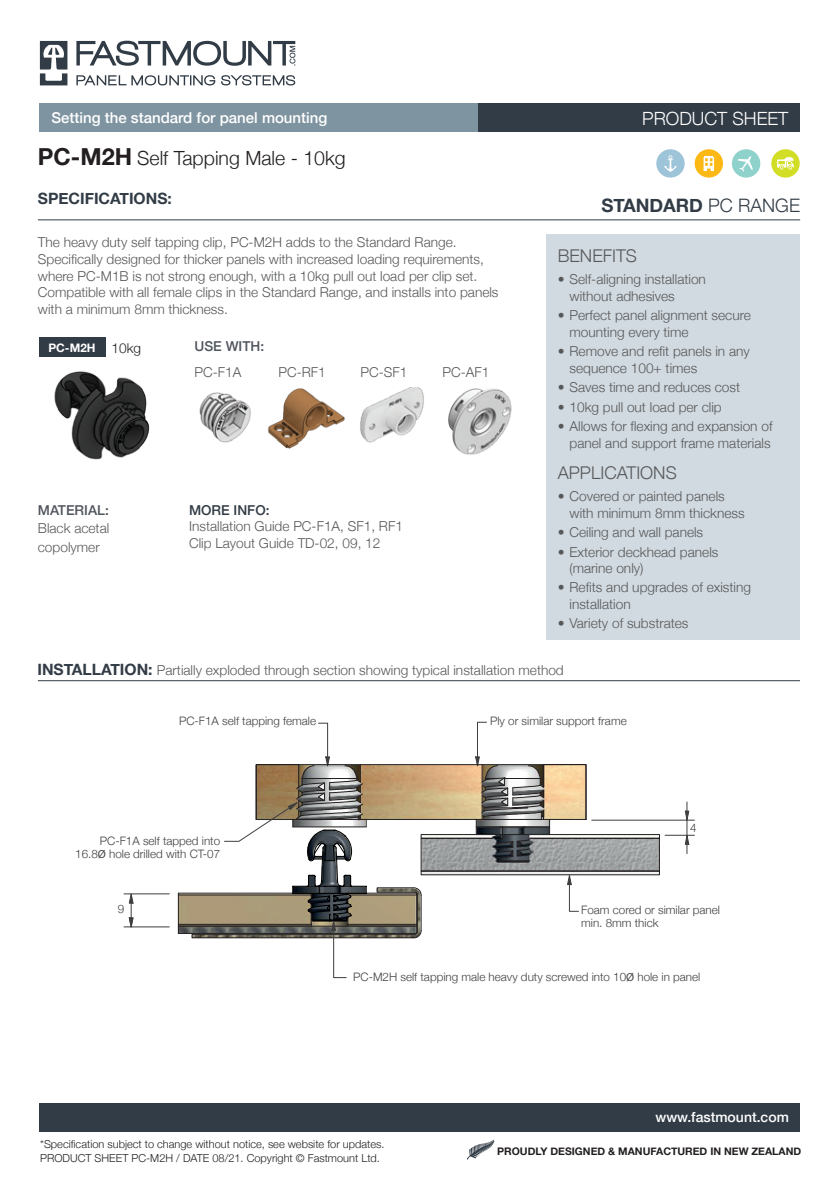
<style>
.page{position:relative;width:840px;height:1191px;background:#fff}
.page>*{position:absolute;margin:0;border:0;box-sizing:border-box;transform-origin:0 0}
.t1{font:300 19.6px "Helvetica Neue";color:#231f20}
.t2{font:700 18.6px "Helvetica Neue";color:#323c46}
.t3{font:300 18.2px "Helvetica Neue";color:#fff}
.t4{font:300 17.6px "Helvetica Neue";color:#57585a}
.t5{font:700 15.6px "Helvetica Neue";color:#323c46}
.t6{font:500 15px "Helvetica Neue";color:#fff}
.t7{font:500 14px "Helvetica Neue";color:#fff}
.t8{font:300 13.6px/16.6px "Helvetica Neue";color:#57585a}
.t9{font:500 13.6px "Helvetica Neue";color:#51555e}
.t10{font:500 13.6px "Helvetica Neue";color:#323c46}
.t11{font:700 11.8px "Helvetica Neue";color:#fff}
.t12{font:300 11.6px/12.8px "Helvetica Neue";color:#413f41}
.t13{font:300 11.6px "Helvetica Neue";color:#3e3e3f}
.t14{font:300 11px/14.8px "Helvetica Neue";color:#231f20}
.t15{font:700 10.4px "Helvetica Neue";color:#231f20}
.s1{font-weight:700;font-size:23.4px}
.s2{font-weight:300}
.s3{font-weight:700;font-size:15.6px;color:#323c46}
.s4{font-weight:300;font-size:13.6px;color:#231f20}
.s5{font-family:"Myriad Pro";font-weight:400}
</style>
<div class="page">
<div style="left:40px;top:104px;width:437px;height:28px;background:#7f94a1"></div>
<div style="left:477px;top:104px;width:322px;height:28px;background:#323c46"></div>
<div style="left:40px;top:1103px;width:759px;height:28px;background:#323c46"></div>
<svg style="left:467px;top:1139px;width:27px;height:21px"></svg>
<svg style="left:40px;top:41px;width:255px;height:44px"></svg>
<div style="left:546px;top:234px;width:253px;height:405px;background:#d1dae0"></div>
<hr style="left:38px;top:219px;width:761px;height:1px;background:#323c46">
<hr style="left:38px;top:680px;width:761px;height:1px;background:#323c46">
<div style="left:656px;top:149px;width:28px;height:29px;background:#9ec4da;border-radius:50%"></div>
<svg style="left:664px;top:155px;width:12px;height:17px"></svg>
<div style="left:694px;top:149px;width:28px;height:29px;background:#fcb814;border-radius:50%"></div>
<svg style="left:703px;top:156px;width:10px;height:15px"></svg>
<div style="left:731px;top:149px;width:28px;height:29px;background:#8ed2cb;border-radius:50%"></div>
<svg style="left:737px;top:156px;width:15px;height:16px"></svg>
<div style="left:770px;top:149px;width:29px;height:29px;background:#d2dd25;border-radius:50%"></div>
<svg style="left:777px;top:157px;width:16px;height:13px"></svg>
<img style="left:39px;top:345px;width:111px;height:115px">
<img style="left:199px;top:392px;width:52px;height:51px">
<img style="left:268px;top:388px;width:77px;height:60px">
<img style="left:360px;top:387px;width:64px;height:56px">
<img style="left:448px;top:388px;width:64px;height:67px">
<div style="left:39px;top:337px;width:66px;height:19px;background:#323c46"></div>
<hr style="left:664px;top:834px;width:30px;height:1px;background:#3e3e3f">
<hr style="left:591px;top:819px;width:103px;height:1px;background:#3e3e3f">
<hr style="left:124px;top:926px;width:45px;height:1px;background:#3e3e3f">
<hr style="left:124px;top:893px;width:45px;height:1px;background:#3e3e3f">
<svg style="left:683px;top:802px;width:6px;height:51px"></svg>
<svg style="left:128px;top:893px;width:6px;height:35px"></svg>
<svg style="left:177px;top:721px;width:483px;height:257px"></svg>
<p class="t6" style="left:51px;top:106px;width:277px">Setting the standard for panel mounting</p>
<h3 class="t3" style="left:642px;top:104px;width:148px">PRODUCT SHEET</h3>
<h1 class="t1" style="left:38px;top:143px;width:309px"><span class="s1">PC-M2H</span> Self Tapping Male - 10kg</h1>
<p class="t5" style="left:38px;top:186px;width:135px">SPECIFICATIONS:</p>
<h2 class="t2" style="left:601px;top:191px;width:200px">STANDARD <span class="s2">PC RANGE</span></h2>
<p class="t8" style="left:38px;top:233px;width:462px">The heavy duty self tapping clip, PC-M2H adds to the Standard Range.<br>Specifically designed for thicker panels with increased loading requirements, where PC-M1B is not strong enough, with a 10kg pull out load per clip set.<br>Compatible with all female clips in the Standard Range, and installs into panels with a minimum 8mm thickness.</p>
<p class="t4" style="left:557px;top:242px;width:81px">BENEFITS</p>
<p class="t8" style="left:569px;top:270px;width:138px;text-indent:-12px">• Self-aligning installation without adhesives</p>
<p class="t8" style="left:569px;top:306px;width:183px;text-indent:-12px">• Perfect panel alignment secure mounting every time</p>
<p class="t8" style="left:569px;top:342px;width:182px;text-indent:-12px">• Remove and refit panels in any sequence 100+ times</p>
<p class="t8" style="left:557px;top:378px;width:184px">• Saves time and reduces cost</p>
<p class="t8" style="left:557px;top:397px;width:165px">• 10kg pull out load per clip</p>
<p class="t8" style="left:557px;top:417px;width:216px;text-align:right">• Allows for flexing and expansion of panel and support frame materials</p>
<p class="t4" style="left:557px;top:458px;width:120px">APPLICATIONS</p>
<p class="t8" style="left:569px;top:487px;width:176px;text-indent:-12px">• Covered or painted panels with minimum 8mm thickness</p>
<p class="t8" style="left:557px;top:523px;width:147px">• Ceiling and wall panels</p>
<p class="t8" style="left:569px;top:542px;width:150px;text-indent:-12px">• Exterior deckhead panels (marine only)</p>
<p class="t8" style="left:569px;top:578px;width:183px;text-indent:-12px">• Refits and upgrades of existing installation</p>
<p class="t8" style="left:557px;top:614px;width:132px">• Variety of substrates</p>
<p class="t8" style="left:37px;top:661px;width:527px"><span class="s3">INSTALLATION:</span> Partially exploded through section showing typical installation method</p>
<p class="t9" style="left:194px;top:335px;width:71px">USE WITH:</p>
<p class="t8" style="left:194px;top:362px;width:48px">PC-F1A</p>
<p class="t8" style="left:278px;top:362px;width:49px">PC-RF1</p>
<p class="t8" style="left:360px;top:362px;width:48px">PC-SF1</p>
<p class="t8" style="left:442px;top:362px;width:48px">PC-AF1</p>
<p class="t11" style="left:48px;top:338px;width:94px">PC-M2H <span class="s4">10kg</span></p>
<p class="t10" style="left:189px;top:499px;width:82px">MORE INFO:</p>
<p class="t8" style="left:189px;top:517px;width:215px">Installation Guide PC-F1A, SF1, RF1<br>Clip Layout Guide TD-02, 09, 12</p>
<p class="t9" style="left:38px;top:499px;width:72px">MATERIAL:</p>
<p class="t8" style="left:38px;top:518px;width:73px;line-height:18.6px">Black acetal copolymer</p>
<p class="t12" style="left:179px;top:714px;width:138px">PC-F1A self tapping female</p>
<p class="t12" style="left:490px;top:714px;width:138px">Ply or similar support frame</p>
<p class="t12" style="left:75px;top:834px;width:146px;text-align:right">PC-F1A self tapped into<br>16.8<span class="s5">Ø</span> hole drilled with CT-07</p>
<p class="t13" style="left:689px;top:818px;width:8px">4</p>
<p class="t12" style="left:118px;top:902px;width:8px">9</p>
<p class="t12" style="left:581px;top:903px;width:140px">Foam cored or similar panel min. 8mm thick</p>
<p class="t12" style="left:353px;top:969px;width:348px">PC-M2H self tapping male heavy duty screwed into 10<span class="s5">Ø</span> hole in panel</p>
<p class="t7" style="left:655px;top:1105px;width:135px">www.fastmount.com</p>
<p class="t14" style="left:40px;top:1135px;width:345px">*Specification subject to change without notice, see website for updates.<br>PRODUCT SHEET PC-M2H / DATE 08/21. Copyright © Fastmount Ltd.</p>
<p class="t15" style="left:497px;top:1142px;width:305px">PROUDLY DESIGNED &amp; MANUFACTURED IN NEW ZEALAND</p>
</div>
